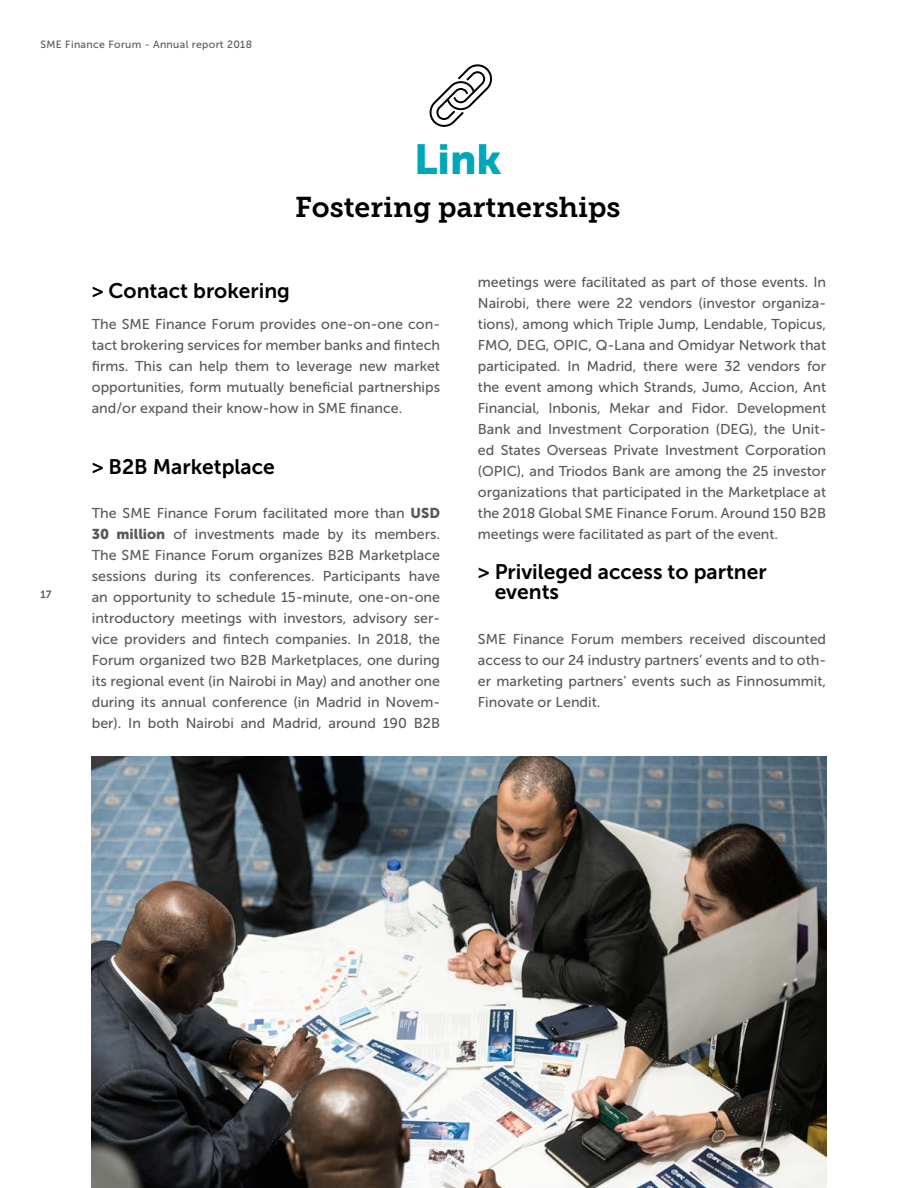
<style>
.page{position:relative;width:918px;height:1188px;background:#fff}
.page>*{position:absolute;margin:0;border:0;box-sizing:border-box;transform-origin:0 0}
.t1{font:41.7px "Museo Sans 900";color:#00a7b8}
.t2{font:28.5px "Museo Slab 700";color:#000}
.subtitle_4{font:21px/19.5px "Museo Sans 700";color:#000}
.text{font:14.25px/21px "Museo Sans 500";color:#58595b;text-align:justify}
.t3{font:10.5px "Museo Sans 500";letter-spacing:.03em;color:#58595b}
.t4{font:10.5px "Museo Sans 700";color:#58595b}
.s1{font-family:"Museo Sans 900"}
</style>
<div class="page">
<img style="left:92px;top:756px;width:734px;height:432px">
<svg style="left:430px;top:64px;width:62px;height:63px"></svg>
<p class="t3" style="left:40px;top:39px;width:213px">SME Finance Forum - Annual report 2018</p>
<p class="t1" style="left:414px;top:136px;width:89px">Link</p>
<p class="t2" style="left:295px;top:191px;width:327px">Fostering partnerships</p>
<p class="t4" style="left:40px;top:588px;width:13px">17</p>
<p class="subtitle_4" style="left:92px;top:281px;width:200px">&gt; Contact brokering</p>
<p class="text" style="left:92px;top:313px;width:350px">The SME Finance Forum provides one-on-one con&shy;tact brokering services for member banks and fintech firms. This can help them to leverage new market opportunities, form mutually beneficial partnerships and/or expand their know-how in SME finance.</p>
<p class="subtitle_4" style="left:92px;top:457px;width:184px">&gt; B2B Marketplace</p>
<p class="text" style="left:92px;top:502px;width:350px">The SME Finance Forum facilitated more than <span class="s1">USD 30 million</span> of investments made by its members.<br>The SME Finance Forum organizes B2B Marketplace sessions during its conferences. Participants have an opportunity to schedule 15-minute, one-on-one introductory meetings with investors, advisory ser&shy;vice providers and fintech companies. In 2018, the Forum organized two B2B Marketplaces, one during its regional event (in Nairobi in May) and another one during its annual conference (in Madrid in Novem&shy;ber). In both Nairobi and Madrid, around 190 B2B</p>
<p class="text" style="left:478px;top:271px;width:350px">meetings were facilitated as part of those events. In Nairobi, there were 22 vendors (investor organiza&shy;tions), among which Triple Jump, Lendable, Topicus, FMO, DEG, OPIC, Q-Lana and Omidyar Network that participated. In Madrid, there were 32 vendors for the event among which Strands, Jumo, Accion, Ant Financial, Inbonis, Mekar and Fidor. Development Bank and Investment Corporation (DEG), the Unit&shy;ed States Overseas Private Investment Corporation (OPIC), and Triodos Bank are among the 25 investor organizations that participated in the Marketplace at the 2018 Global SME Finance Forum. Around 150 B2B meetings were facilitated as part of the event.</p>
<p class="subtitle_4" style="left:495px;top:562px;width:274px;text-indent:-17px">&gt; Privileged access to partner events</p>
<p class="text" style="left:478px;top:628px;width:350px">SME Finance Forum members received discounted access to our 24 industry partners’ events and to oth&shy;er marketing partners’ events such as Finnosummit, Finovate or Lendit.</p>
</div>
